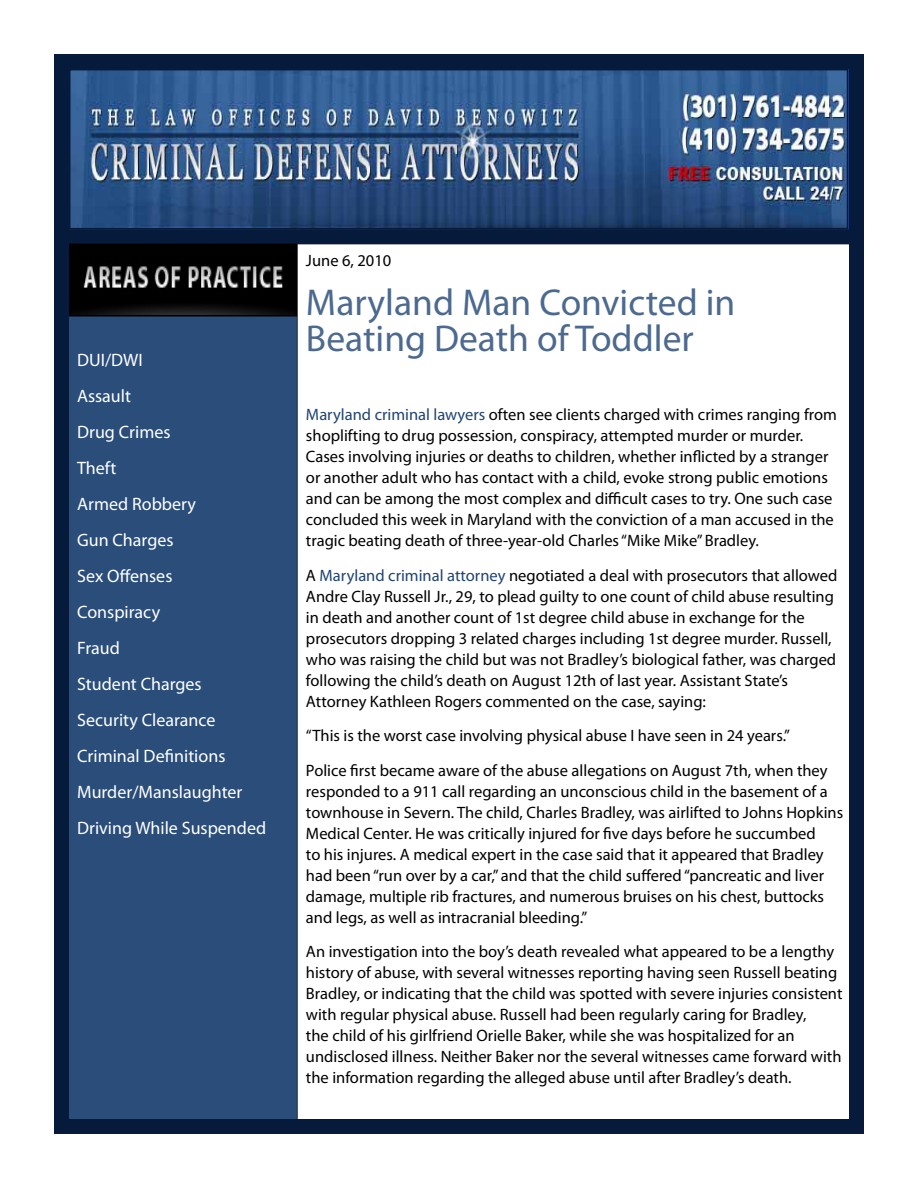
<style>
.page{position:relative;width:918px;height:1188px;background:#fff}
.page>*{position:absolute;margin:0;border:0;box-sizing:border-box;transform-origin:0 0}
.t1{font:37.5px/36px "Myriad Pro";color:#4c698f}
.t2{font:18px/36px "Myriad Pro";color:#fff}
.t3{font:16.5px/21px "Myriad Pro";color:#000}
.s1{color:#1f4373}
</style>
<div class="page">
<div style="left:61px;top:201px;width:237px;height:925px;background:#2a4d7a;border:2px solid #2e3f5a"></div>
<div style="left:54px;top:54px;width:810px;height:1080px;border:15px solid #061a3b"></div>
<div style="left:54px;top:54px;width:810px;height:190px;background:#061a3b"></div>
<img style="left:72px;top:72px;width:773px;height:154px">
<div style="left:69px;top:69px;width:779px;height:160px;border:2px solid #061a3b"></div>
<img style="left:72px;top:247px;width:222px;height:66px">
<div style="left:69px;top:244px;width:228px;height:72px;border:2px solid #000"></div>
<p class="t2" style="left:77px;top:342px;width:191px">DUI/DWI<br>Assault<br>Drug Crimes<br>Theft<br>Armed Robbery<br>Gun Charges<br>Sex Offenses<br>Conspiracy<br>Fraud<br>Student Charges<br>Security Clearance<br>Criminal Definitions<br>Murder/Manslaughter<br>Driving While Suspended</p>
<p class="t3" style="left:306px;top:250px;width:87px">June 6, 2010</p>
<h1 class="t1" style="left:306px;top:284px;width:431px">Maryland Man Convicted in<br>Beating Death of Toddler</h1>
<p class="t3" style="left:306px;top:404px;width:532px"><span class="s1">Maryland criminal lawyers</span> often see clients charged with crimes ranging from shoplifting to drug possession, conspiracy, attempted murder or murder.<br>Cases involving injuries or deaths to children, whether inflicted by a stranger or another adult who has contact with a child, evoke strong public emotions and can be among the most complex and difficult cases to try. One such case concluded this week in Maryland with the conviction of a man accused in the tragic beating death of three-year-old Charles “Mike Mike” Bradley.</p>
<p class="t3" style="left:306px;top:565px;width:533px">A <span class="s1">Maryland criminal attorney</span> negotiated a deal with prosecutors that allowed Andre Clay Russell Jr., 29, to plead guilty to one count of child abuse resulting in death and another count of 1st degree child abuse in exchange for the prosecutors dropping 3 related charges including 1st degree murder. Russell, who was raising the child but was not Bradley’s biological father, was charged following the child’s death on August 12th of last year. Assistant State’s Attorney Kathleen Rogers commented on the case, saying:</p>
<p class="t3" style="left:306px;top:718px;width:523px;line-height:34.5px">“This is the worst case involving physical abuse I have seen in 24 years.”<br>Police first became aware of the abuse allegations on August 7th, when they</p>
<p class="t3" style="left:306px;top:781px;width:539px">responded to a 911 call regarding an unconscious child in the basement of a townhouse in Severn. The child, Charles Bradley, was airlifted to Johns Hopkins Medical Center. He was critically injured for five days before he succumbed<br>to his injures. A medical expert in the case said that it appeared that Bradley had been “run over by a car,” and that the child suffered “pancreatic and liver damage, multiple rib fractures, and numerous bruises on his chest, buttocks and legs, as well as intracranial bleeding.”</p>
<p class="t3" style="left:306px;top:941px;width:538px">An investigation into the boy’s death revealed what appeared to be a lengthy history of abuse, with several witnesses reporting having seen Russell beating Bradley, or indicating that the child was spotted with severe injuries consistent with regular physical abuse. Russell had been regularly caring for Bradley,<br>the child of his girlfriend Orielle Baker, while she was hospitalized for an undisclosed illness. Neither Baker nor the several witnesses came forward with the information regarding the alleged abuse until after Bradley’s death.</p>
</div>
